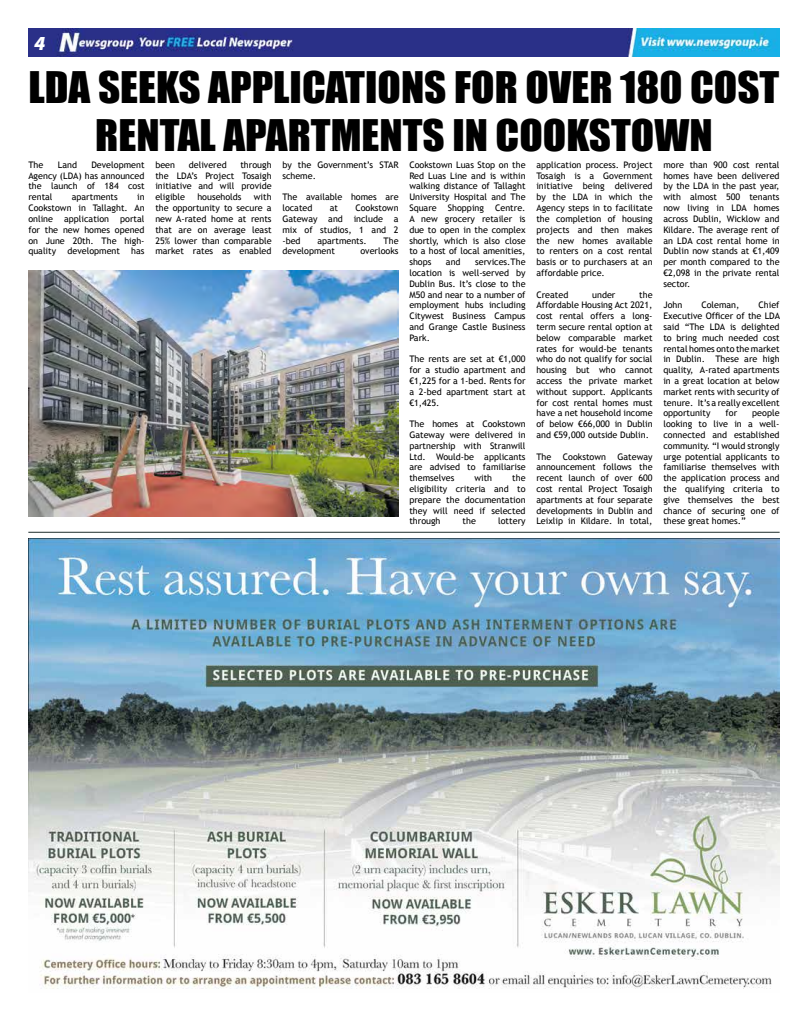
<style>
.page{position:relative;width:808px;height:1021px;background:#fff}
.page>*{position:absolute;margin:0;border:0;box-sizing:border-box;transform-origin:0 0}
.t1{font:40px/48px "Impact";color:#000;text-align:center;scale:1.07 1}
.t2{font:italic 900 20px "Myriad Pro";color:#fff}
.t3{font:9px/10.8px "Trebuchet MS";color:#000;text-align:justify}
</style>
<div class="page">
<img style="left:28px;top:28px;width:752px;height:29px">
<hr style="left:28px;top:531px;width:752px;height:1px;background:#1d2d2c">
<img style="left:28px;top:539px;width:752px;height:450px">
<img style="left:28px;top:270px;width:371px;height:247px">
<h2 class="t2" style="left:34px;top:30px;width:13px">4</h2>
<h1 class="t1" style="left:28px;top:62px;width:703px">LDA SEEKS APPLICATIONS FOR OVER 180 COST<br>RENTAL APARTMENTS IN COOKSTOWN</h1>
<p class="t3" style="left:28px;top:159px;width:17px">The</p>
<p class="t3" style="left:58px;top:159px;width:21px">Land</p>
<p class="t3" style="left:28px;top:159px;width:118px;text-indent:63px">Development Agency (LDA) has announced the launch of 184 cost rental</p>
<p class="t3" style="left:155px;top:159px;width:118px;text-indent:85px">through the LDA’s Project Tosaigh initiative and will provide eligible</p>
<p class="t3" style="left:155px;top:159px;width:21px">been</p>
<p class="t3" style="left:189px;top:159px;width:39px">delivered</p>
<p class="t3" style="left:282px;top:159px;width:118px">by the Government’s STAR scheme.</p>
<p class="t3" style="left:282px;top:192px;width:118px">The available homes are located</p>
<p class="t3" style="left:409px;top:159px;width:118px">Cookstown Luas Stop on the Red Luas Line and is within walking distance of Tallaght University Hospital and The Square Shopping Centre.<br>A new grocery retailer is due to open in the complex shortly, which is also close to a host of local amenities, shops</p>
<p class="t3" style="left:536px;top:159px;width:118px">application process. Project Tosaigh is a Government initiative being delivered by the LDA in which the Agency steps in to facilitate the completion of housing projects and then makes the new homes available to renters on a cost rental basis or to purchasers at an affordable price.</p>
<p class="t3" style="left:536px;top:289px;width:33px">Created</p>
<p class="t3" style="left:592px;top:289px;width:25px">under</p>
<p class="t3" style="left:663px;top:159px;width:118px">more than 900 cost rental homes have been delivered by the LDA in the past year, with almost 500 tenants now living in LDA homes across Dublin, Wicklow and Kildare. The average rent of an LDA cost rental home in Dublin now stands at €1,409 per month compared to the €2,098 in the private rental sector.</p>
<p class="t3" style="left:663px;top:300px;width:20px">John</p>
<p class="t3" style="left:701px;top:300px;width:40px">Coleman,</p>
<p class="t3" style="left:155px;top:192px;width:118px;text-indent:98px">with the opportunity to secure a new A-rated home at rents that are on average least 25% lower than comparable market rates as enabled</p>
<p class="t3" style="left:197px;top:192px;width:46px">households</p>
<p class="t3" style="left:28px;top:192px;width:118px;text-indent:109px">in Cookstown in Tallaght. An online application portal for the new homes opened on June 20th. The high&shy;quality development has</p>
<p class="t3" style="left:72px;top:192px;width:48px">apartments</p>
<p class="t3" style="left:282px;top:203px;width:118px;text-indent:73px">Cookstown Gateway and include a mix of studios, 1 and 2 -bed</p>
<p class="t3" style="left:330px;top:203px;width:10px">at</p>
<p class="t3" style="left:317px;top:235px;width:51px">apartments.</p>
<p class="t3" style="left:383px;top:235px;width:17px">The</p>
<p class="t3" style="left:282px;top:246px;width:54px">development</p>
<p class="t3" style="left:360px;top:246px;width:40px">overlooks</p>
<p class="t3" style="left:409px;top:257px;width:118px;text-indent:66px">services.The location is well-served by Dublin Bus. It’s close to the M50 and near to a number of employment hubs including Citywest Business Campus and Grange Castle Business Park.</p>
<p class="t3" style="left:409px;top:354px;width:118px">The rents are set at €1,000 for a studio apartment and €1,225 for a 1-bed. Rents for a 2-bed apartment start at €1,425.</p>
<p class="t3" style="left:409px;top:419px;width:118px">The homes at Cookstown Gateway were delivered in partnership with Stranwill Ltd. Would-be applicants are advised to familiarise themselves</p>
<p class="t3" style="left:446px;top:257px;width:16px">and</p>
<p class="t3" style="left:536px;top:289px;width:118px;text-indent:103px">the Affordable Housing Act 2021, cost rental offers a long&shy;term secure rental option at below comparable market rates for would-be tenants who do not qualify for social housing but who cannot access the private market without support. Applicants for cost rental homes must have a net household income of below €66,000 in Dublin and €59,000 outside Dublin.</p>
<p class="t3" style="left:536px;top:451px;width:17px">The</p>
<p class="t3" style="left:563px;top:451px;width:45px">Cookstown</p>
<p class="t3" style="left:663px;top:300px;width:118px;text-indent:95px">Chief Executive Officer of the LDA said “The LDA is delighted to bring much needed cost rental homes onto the market in Dublin. These are high quality, A-rated apartments in a great location at below market rents with security of tenure. It’s a really excellent opportunity</p>
<p class="t3" style="left:663px;top:408px;width:118px;text-indent:89px">people looking to live in a well&shy;connected and established community. “I would strongly urge potential applicants to familiarise themselves with the application process and the qualifying criteria to give themselves the best chance of securing one of these great homes.”</p>
<p class="t3" style="left:725px;top:408px;width:13px">for</p>
<p class="t3" style="left:536px;top:451px;width:118px;text-indent:81px">Gateway announcement follows the recent launch of over 600 cost rental Project Tosaigh apartments at four separate developments in Dublin and Leixlip in Kildare. In total,</p>
<p class="t3" style="left:409px;top:473px;width:118px;text-indent:103px">the eligibility criteria and to prepare the documentation they will need if selected through</p>
<p class="t3" style="left:474px;top:473px;width:19px">with</p>
<p class="t3" style="left:463px;top:516px;width:15px">the</p>
<p class="t3" style="left:498px;top:516px;width:29px">lottery</p>
</div>
